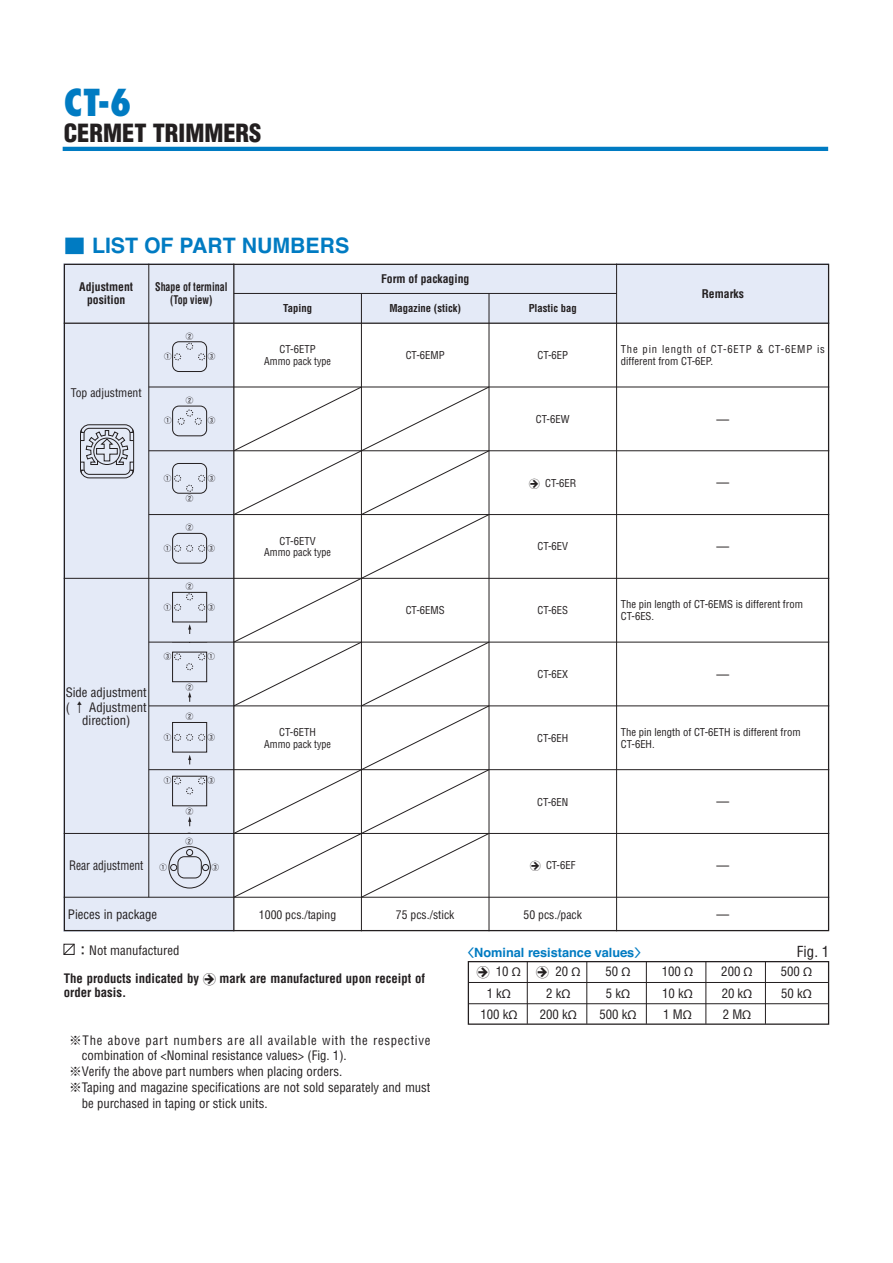
<style>
.page{position:relative;width:893px;height:1263px;background:#fff}
.page>*{position:absolute;margin:0;border:0;box-sizing:border-box;transform-origin:0 0}
.t1{font:800 condensed 36.15px "Futura";color:#007bc2}
.t2{font:900 condensed 24.45px "Helvetica";color:#231f20}
.t3{font:700 21.3px "Helvetica";color:#007bc2}
.t4{font:condensed 14.85px "Helvetica";color:#231f20}
.t5{font:condensed 12.75px/14.9px "Helvetica";color:#231f20}
.t6{font:700 condensed 12.75px/27.6px "Helvetica";color:#231f20}
.t7{font:condensed 12.75px "Helvetica";letter-spacing:.055em;color:#231f20}
.t8{font:700 12.75px "Helvetica";color:#007bc2}
.t9{font:condensed 12.75px "Helvetica";color:#231f20;scale:.9 1}
.t10{font:condensed 11.7px "Helvetica";color:#231f20}
.t11{font:700 condensed 11.7px/12.8px "Helvetica";color:#231f20;text-align:center}
.t12{font:700 condensed 11.7px/12.8px "Helvetica";color:#231f20;text-align:center;scale:.85 1}
.t13{font:condensed 10.65px/11.7px "Helvetica";color:#231f20;text-align:center}
.t14{font:condensed 10.65px/11.7px "Helvetica";letter-spacing:.075em;color:#231f20}
.t15{font:700 condensed 10.65px "Helvetica";color:#231f20}
.t16{font:7.5px "Ftgfr Alpha";color:#231f20}
.s1{font-family:"Shin Go Medium 90 msp RKSJ H";font-weight:400;font-size:19.2px}
.s2{font-family:"Gothic BBB Medium 90 msp RKSJ H";font-stretch:normal}
.s3{font-family:"Copal Font";font-stretch:normal}
.s4{font-family:"Gothic BBB Medium 90 msp RKSJ H";font-weight:400;font-stretch:normal}
.s5{font-weight:400}
.s6{font-family:"Copal Font";font-weight:400;font-stretch:normal}
.s7{font-family:"Shin Go Medium 90 msp RKSJ H";font-weight:400;font-size:11.55px}
.s8{font-family:"Myriad Pro";font-stretch:normal}
</style>
<div class="page">
<div style="left:64px;top:264px;width:85px;height:59px;background:#e4eaf7"></div>
<div style="left:149px;top:264px;width:85px;height:59px;background:#e4eaf7"></div>
<div style="left:234px;top:264px;width:382px;height:29px;background:#e4eaf7"></div>
<div style="left:616px;top:264px;width:213px;height:59px;background:#e4eaf7"></div>
<hr style="left:469px;top:982px;width:359px;height:1px;background:#231f20">
<hr style="left:469px;top:1003px;width:359px;height:1px;background:#231f20">
<div style="left:468px;top:961px;width:361px;height:64px;border:1px solid #231f20"></div>
<hr style="left:64px;top:323px;width:765px;height:1px;background:#231f20">
<hr style="left:149px;top:387px;width:680px;height:1px;background:#231f20">
<hr style="left:149px;top:451px;width:680px;height:1px;background:#231f20">
<hr style="left:149px;top:514px;width:680px;height:1px;background:#231f20">
<hr style="left:149px;top:642px;width:680px;height:1px;background:#231f20">
<hr style="left:149px;top:706px;width:680px;height:1px;background:#231f20">
<hr style="left:149px;top:769px;width:680px;height:1px;background:#231f20">
<hr style="left:233px;top:264px;width:1px;height:667px;background:#231f20">
<hr style="left:616px;top:264px;width:1px;height:667px;background:#231f20">
<svg style="left:64px;top:293px;width:553px;height:651px"></svg>
<svg style="left:63px;top:944px;width:12px;height:11px"></svg>
<hr style="left:64px;top:578px;width:765px;height:1px;background:#231f20">
<hr style="left:64px;top:833px;width:765px;height:1px;background:#231f20">
<hr style="left:64px;top:897px;width:765px;height:1px;background:#231f20">
<hr style="left:149px;top:264px;width:1px;height:633px;background:#231f20">
<hr style="left:527px;top:961px;width:1px;height:63px;background:#231f20">
<hr style="left:586px;top:961px;width:1px;height:63px;background:#231f20">
<hr style="left:646px;top:961px;width:1px;height:63px;background:#231f20">
<hr style="left:706px;top:961px;width:1px;height:63px;background:#231f20">
<hr style="left:765px;top:961px;width:1px;height:63px;background:#231f20">
<hr style="left:489px;top:293px;width:1px;height:638px;background:#231f20">
<hr style="left:361px;top:293px;width:1px;height:638px;background:#231f20">
<hr style="left:63px;top:147px;width:765px;height:4px;background:#007bc2">
<h1 class="t1" style="left:64px;top:87px;width:70px">CT-6</h1>
<h2 class="t2" style="left:64px;top:123px;width:199px">CERMET TRIMMERS</h2>
<h3 class="t3" style="left:64px;top:237px;width:287px"><span class="s1">■</span> LIST OF PART NUMBERS</h3>
<p class="t11" style="left:79px;top:282px;width:55px">Adjustment position</p>
<p class="t12" style="left:155px;top:282px;width:87px">Shape of terminal (Top view)</p>
<p class="t16" style="left:186px;top:332px;width:9px">2</p>
<p class="t11" style="left:381px;top:273px;width:90px">Form of packaging</p>
<p class="t15" style="left:283px;top:304px;width:30px">Taping</p>
<p class="t15" style="left:389px;top:304px;width:73px">Magazine (stick)</p>
<p class="t15" style="left:529px;top:304px;width:50px">Plastic bag</p>
<p class="t11" style="left:702px;top:288px;width:44px">Remarks</p>
<p class="t10" style="left:71px;top:388px;width:72px">Top adjustment</p>
<p class="t16" style="left:164px;top:353px;width:9px">1</p>
<p class="t16" style="left:164px;top:417px;width:9px">1</p>
<p class="t16" style="left:186px;top:397px;width:9px">2</p>
<p class="t16" style="left:208px;top:353px;width:9px">3</p>
<p class="t16" style="left:208px;top:417px;width:9px">3</p>
<p class="t5" style="left:66px;top:686px;width:83px">Side adjustment ( <span class="s2">↑</span> Adjustment</p>
<p class="t5" style="left:82px;top:714px;width:50px">direction)</p>
<p class="t16" style="left:164px;top:474px;width:9px">1</p>
<p class="t16" style="left:208px;top:474px;width:9px">3</p>
<p class="t16" style="left:186px;top:495px;width:9px">2</p>
<p class="t16" style="left:186px;top:524px;width:9px">2</p>
<p class="t16" style="left:164px;top:544px;width:9px">1</p>
<p class="t16" style="left:208px;top:544px;width:9px">3</p>
<p class="t16" style="left:186px;top:583px;width:9px">2</p>
<p class="t16" style="left:164px;top:603px;width:9px">1</p>
<p class="t16" style="left:208px;top:603px;width:9px">3</p>
<p class="t16" style="left:164px;top:653px;width:9px">3</p>
<p class="t16" style="left:208px;top:653px;width:9px">1</p>
<p class="t16" style="left:186px;top:683px;width:9px">2</p>
<p class="t16" style="left:186px;top:713px;width:9px">2</p>
<p class="t16" style="left:164px;top:733px;width:9px">1</p>
<p class="t16" style="left:208px;top:733px;width:9px">3</p>
<p class="t16" style="left:164px;top:777px;width:9px">1</p>
<p class="t16" style="left:208px;top:777px;width:9px">3</p>
<p class="t16" style="left:186px;top:808px;width:9px">2</p>
<p class="t16" style="left:185px;top:833px;width:9px">2</p>
<p class="t16" style="left:185px;top:837px;width:9px">2</p>
<p class="t9" style="left:69px;top:861px;width:84px">Rear adjustment</p>
<p class="t5" style="left:68px;top:908px;width:91px">Pieces in package</p>
<p class="t16" style="left:159px;top:863px;width:9px">1</p>
<p class="t16" style="left:211px;top:863px;width:9px">3</p>
<p class="t13" style="left:264px;top:344px;width:68px">CT-6ETP<br>Ammo pack type</p>
<p class="t13" style="left:537px;top:350px;width:32px">CT-6EP</p>
<p class="t14" style="left:621px;top:344px;width:206px">The pin length of CT-6ETP &amp; CT-6EMP is different from CT-6EP.</p>
<p class="t13" style="left:406px;top:350px;width:40px">CT-6EMP</p>
<p class="t13" style="left:536px;top:414px;width:35px">CT-6EW</p>
<p class="t5" style="left:716px;top:413px;width:14px">—</p>
<p class="t13" style="left:529px;top:478px;width:49px"><span class="s3">A</span> CT-6ER</p>
<p class="t5" style="left:716px;top:476px;width:14px">—</p>
<p class="t13" style="left:264px;top:536px;width:68px">CT-6ETV<br>Ammo pack type</p>
<p class="t13" style="left:537px;top:542px;width:32px">CT-6EV</p>
<p class="t5" style="left:716px;top:540px;width:14px">—</p>
<p class="t13" style="left:264px;top:727px;width:68px">CT-6ETH<br>Ammo pack type</p>
<p class="t13" style="left:406px;top:605px;width:40px">CT-6EMS</p>
<p class="t13" style="left:537px;top:605px;width:32px">CT-6ES</p>
<p class="t13" style="left:621px;top:600px;width:184px;text-align:left">The pin length of CT-6EMS is different from<br>CT-6ES.</p>
<p class="t13" style="left:537px;top:669px;width:32px">CT-6EX</p>
<p class="t5" style="left:716px;top:668px;width:14px">—</p>
<p class="t13" style="left:537px;top:733px;width:33px">CT-6EH</p>
<p class="t13" style="left:621px;top:727px;width:181px;text-align:left">The pin length of CT-6ETH is different from<br>CT-6EH.</p>
<p class="t13" style="left:537px;top:797px;width:33px">CT-6EN</p>
<p class="t5" style="left:716px;top:795px;width:14px">—</p>
<p class="t13" style="left:530px;top:861px;width:47px"><span class="s3">A</span> CT-6EF</p>
<p class="t5" style="left:716px;top:859px;width:14px">—</p>
<p class="t10" style="left:259px;top:910px;width:79px">1000 pcs./taping</p>
<p class="t10" style="left:396px;top:910px;width:60px">75 pcs./stick</p>
<p class="t10" style="left:523px;top:910px;width:60px">50 pcs./pack</p>
<p class="t5" style="left:716px;top:908px;width:14px">—</p>
<p class="t6" style="left:64px;top:938px;width:363px"><span class="s4">　：</span><span class="s5">Not manufactured<br></span>The products indicated by <span class="s6">A</span> mark are manufactured upon receipt of</p>
<p class="t6" style="left:64px;top:979px;width:64px">order basis.</p>
<p class="t7" style="left:69px;top:1035px;width:363px"><span class="s2">※</span>The above part numbers are all available with the respective</p>
<p class="t5" style="left:82px;top:1049px;width:266px">combination of &lt;Nominal resistance values&gt; (Fig. 1).</p>
<p class="t5" style="left:69px;top:1065px;width:275px"><span class="s2">※</span>Verify the above part numbers when placing orders.</p>
<p class="t5" style="left:69px;top:1081px;width:363px"><span class="s2">※</span>Taping and magazine specifications are not sold separately and must</p>
<p class="t5" style="left:82px;top:1097px;width:187px">be purchased in taping or stick units.</p>
<p class="t8" style="left:461px;top:948px;width:187px"><span class="s7">〈</span>Nominal resistance values<span class="s7">〉</span></p>
<p class="t4" style="left:797px;top:946px;width:34px">Fig. 1</p>
<p class="t5" style="left:477px;top:965px;width:105px"><span class="s3">A</span>10 <span class="s8">Ω</span> <span class="s3">A</span>20 <span class="s8">Ω</span></p>
<p class="t5" style="left:605px;top:965px;width:26px">50 <span class="s8">Ω</span></p>
<p class="t5" style="left:662px;top:965px;width:33px">100 <span class="s8">Ω</span></p>
<p class="t5" style="left:721px;top:965px;width:33px">200 <span class="s8">Ω</span></p>
<p class="t5" style="left:781px;top:965px;width:33px">500 <span class="s8">Ω</span></p>
<p class="t5" style="left:487px;top:987px;width:26px">1 k<span class="s8">Ω</span></p>
<p class="t5" style="left:546px;top:987px;width:26px">2 k<span class="s8">Ω</span></p>
<p class="t5" style="left:606px;top:987px;width:26px">5 k<span class="s8">Ω</span></p>
<p class="t5" style="left:662px;top:987px;width:32px">10 k<span class="s8">Ω</span></p>
<p class="t5" style="left:722px;top:987px;width:32px">20 k<span class="s8">Ω</span></p>
<p class="t5" style="left:781px;top:987px;width:32px">50 k<span class="s8">Ω</span></p>
<p class="t5" style="left:480px;top:1008px;width:38px">100 k<span class="s8">Ω</span></p>
<p class="t5" style="left:540px;top:1008px;width:38px">200 k<span class="s8">Ω</span></p>
<p class="t5" style="left:599px;top:1008px;width:38px">500 k<span class="s8">Ω</span></p>
<p class="t5" style="left:663px;top:1008px;width:30px">1 M<span class="s8">Ω</span></p>
<p class="t5" style="left:723px;top:1008px;width:30px">2 M<span class="s8">Ω</span></p>
</div>
